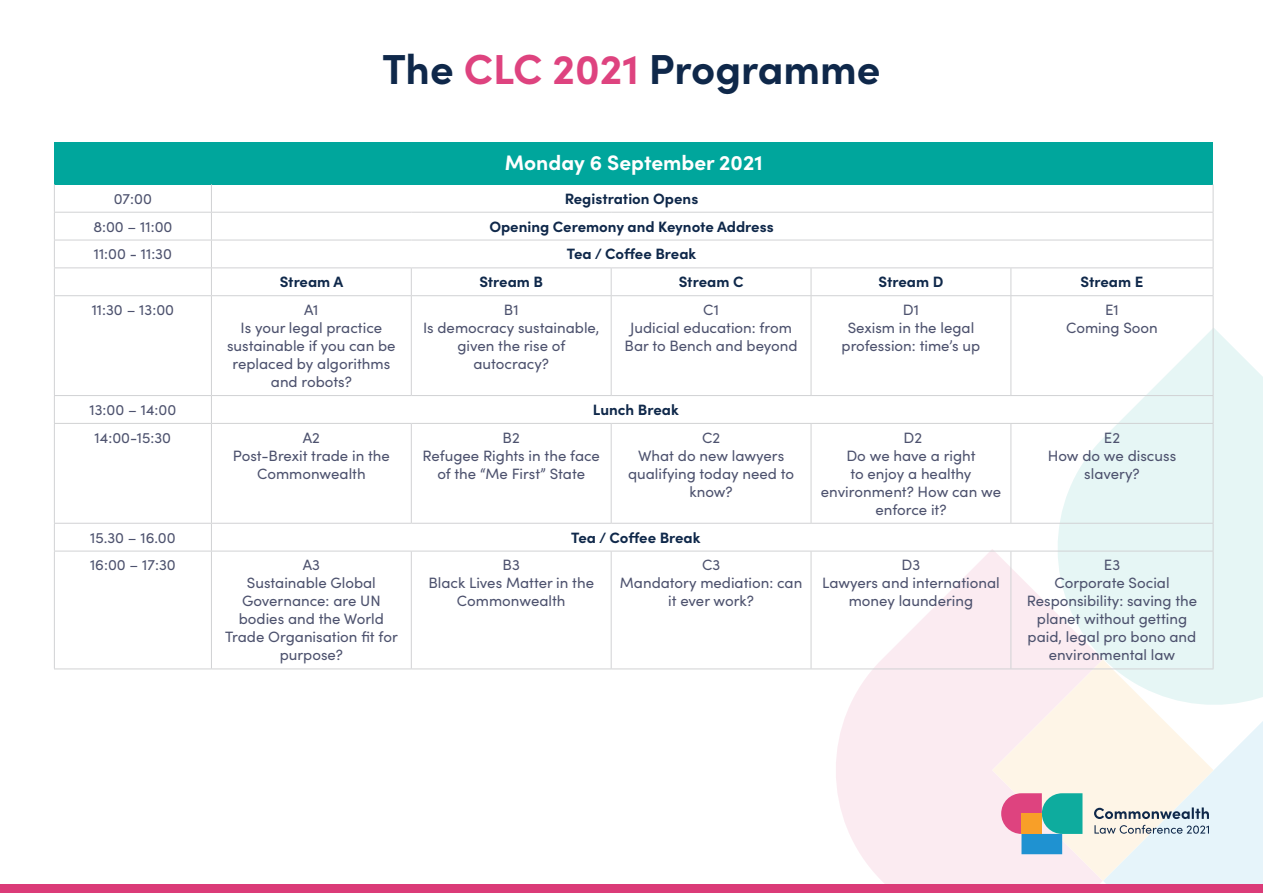
<style>
.page{position:relative;width:1263px;height:893px;background:#fff}
.page>*{position:absolute;margin:0;border:0;box-sizing:border-box;transform-origin:0 0}
.t1{font:700 42px "Sofia Pro";color:#0f284a}
.t2{font:700 21px "Sofia Pro";color:#fff}
.t3{font:15px/18px "Sofia Pro";color:#4d526e;text-align:center}
.t4{font:700 15px "Sofia Pro";color:#0f284a}
.s1{color:#de437f}
</style>
<div class="page">
<svg style="left:820px;top:549px;width:274px;height:335px;fill:#fbebf1"></svg>
<svg style="left:1042px;top:327px;width:221px;height:332px;fill:#e6f6f5"></svg>
<svg style="left:992px;top:659px;width:102px;height:222px;background:#fbefec"></svg>
<div style="left:0;top:884px;width:1263px;height:9px;background:#db3b78"></div>
<svg style="left:1001px;top:793px;width:81px;height:61px;background:#80a0b4"></svg>
<div style="left:1021px;top:814px;width:21px;height:20px;background:#f89f28"></div>
<svg style="left:1094px;top:659px;width:169px;height:225px;background:#edf1ef"></svg>
<div style="left:54px;top:142px;width:1159px;height:42px;background:#00a69c"></div>
<hr style="left:54px;top:212px;width:157px;height:1px;background:#d1d2d4">
<hr style="left:211px;top:212px;width:200px;height:1px;background:#d1d2d4">
<hr style="left:411px;top:212px;width:200px;height:1px;background:#d1d2d4">
<hr style="left:611px;top:212px;width:200px;height:1px;background:#d1d2d4">
<hr style="left:811px;top:212px;width:200px;height:1px;background:#d1d2d4">
<hr style="left:1011px;top:212px;width:202px;height:1px;background:#d1d2d4">
<hr style="left:54px;top:240px;width:157px;height:1px;background:#d1d2d4">
<hr style="left:211px;top:240px;width:200px;height:1px;background:#d1d2d4">
<hr style="left:411px;top:240px;width:200px;height:1px;background:#d1d2d4">
<hr style="left:611px;top:240px;width:200px;height:1px;background:#d1d2d4">
<hr style="left:811px;top:240px;width:200px;height:1px;background:#d1d2d4">
<hr style="left:1011px;top:240px;width:202px;height:1px;background:#d1d2d4">
<hr style="left:54px;top:267px;width:157px;height:1px;background:#d1d2d4">
<hr style="left:211px;top:267px;width:200px;height:1px;background:#d1d2d4">
<svg style="left:211px;top:184px;width:1px;height:111px"></svg>
<hr style="left:411px;top:267px;width:200px;height:1px;background:#d1d2d4">
<svg style="left:411px;top:268px;width:1px;height:27px"></svg>
<hr style="left:611px;top:267px;width:200px;height:1px;background:#d1d2d4">
<svg style="left:611px;top:268px;width:1px;height:27px"></svg>
<hr style="left:811px;top:267px;width:200px;height:1px;background:#d1d2d4">
<svg style="left:811px;top:268px;width:1px;height:27px"></svg>
<hr style="left:1011px;top:267px;width:202px;height:1px;background:#d1d2d4">
<hr style="left:54px;top:295px;width:157px;height:1px;background:#d1d2d4">
<hr style="left:211px;top:295px;width:200px;height:1px;background:#d1d2d4">
<hr style="left:211px;top:296px;width:1px;height:99px;background:#d1d2d4">
<hr style="left:411px;top:295px;width:200px;height:1px;background:#d1d2d4">
<hr style="left:411px;top:296px;width:1px;height:99px;background:#d1d2d4">
<hr style="left:611px;top:295px;width:200px;height:1px;background:#d1d2d4">
<hr style="left:611px;top:296px;width:1px;height:99px;background:#d1d2d4">
<hr style="left:811px;top:295px;width:200px;height:1px;background:#d1d2d4">
<hr style="left:811px;top:296px;width:1px;height:99px;background:#d1d2d4">
<hr style="left:1011px;top:295px;width:202px;height:1px;background:#d1d2d4">
<svg style="left:211px;top:396px;width:1px;height:27px"></svg>
<hr style="left:211px;top:424px;width:1px;height:99px;background:#d1d2d4">
<hr style="left:411px;top:424px;width:1px;height:99px;background:#d1d2d4">
<hr style="left:611px;top:424px;width:1px;height:99px;background:#d1d2d4">
<hr style="left:811px;top:424px;width:1px;height:99px;background:#d1d2d4">
<svg style="left:211px;top:524px;width:1px;height:27px"></svg>
<hr style="left:211px;top:551px;width:1px;height:118px;background:#d1d2d4">
<hr style="left:411px;top:551px;width:1px;height:118px;background:#d1d2d4">
<hr style="left:611px;top:551px;width:1px;height:118px;background:#d1d2d4">
<hr style="left:811px;top:551px;width:1px;height:118px;background:#d1d2d4">
<svg style="left:54px;top:184px;width:1px;height:111px"></svg>
<svg style="left:1010px;top:268px;width:1px;height:27px"></svg>
<svg style="left:1213px;top:184px;width:1px;height:111px"></svg>
<hr style="left:54px;top:296px;width:1px;height:99px;background:#d1d2d4">
<hr style="left:1010px;top:296px;width:1px;height:99px;background:#d1d2d4">
<hr style="left:1213px;top:296px;width:1px;height:99px;background:#d1d2d4">
<hr style="left:54px;top:395px;width:157px;height:1px;background:#d1d2d4">
<svg style="left:54px;top:396px;width:1px;height:27px"></svg>
<hr style="left:211px;top:395px;width:200px;height:1px;background:#d1d2d4">
<hr style="left:411px;top:395px;width:200px;height:1px;background:#d1d2d4">
<hr style="left:611px;top:395px;width:200px;height:1px;background:#d1d2d4">
<hr style="left:811px;top:395px;width:200px;height:1px;background:#d1d2d4">
<hr style="left:1011px;top:395px;width:202px;height:1px;background:#d1d2d4">
<svg style="left:1213px;top:396px;width:1px;height:27px"></svg>
<hr style="left:54px;top:423px;width:157px;height:1px;background:#d1d2d4">
<hr style="left:54px;top:424px;width:1px;height:99px;background:#d1d2d4">
<hr style="left:211px;top:423px;width:200px;height:1px;background:#d1d2d4">
<hr style="left:411px;top:423px;width:200px;height:1px;background:#d1d2d4">
<hr style="left:611px;top:423px;width:200px;height:1px;background:#d1d2d4">
<hr style="left:811px;top:423px;width:200px;height:1px;background:#d1d2d4">
<hr style="left:1011px;top:423px;width:202px;height:1px;background:#d1d2d4">
<hr style="left:1010px;top:424px;width:1px;height:99px;background:#d1d2d4">
<hr style="left:1213px;top:424px;width:1px;height:99px;background:#d1d2d4">
<hr style="left:54px;top:523px;width:157px;height:1px;background:#d1d2d4">
<svg style="left:54px;top:524px;width:1px;height:27px"></svg>
<hr style="left:211px;top:523px;width:200px;height:1px;background:#d1d2d4">
<hr style="left:411px;top:523px;width:200px;height:1px;background:#d1d2d4">
<hr style="left:611px;top:523px;width:200px;height:1px;background:#d1d2d4">
<hr style="left:811px;top:523px;width:200px;height:1px;background:#d1d2d4">
<hr style="left:1011px;top:523px;width:202px;height:1px;background:#d1d2d4">
<svg style="left:1213px;top:524px;width:1px;height:27px"></svg>
<hr style="left:54px;top:551px;width:157px;height:1px;background:#d1d2d4">
<hr style="left:54px;top:551px;width:1px;height:118px;background:#d1d2d4">
<hr style="left:211px;top:551px;width:200px;height:1px;background:#d1d2d4">
<hr style="left:411px;top:551px;width:200px;height:1px;background:#d1d2d4">
<hr style="left:611px;top:551px;width:200px;height:1px;background:#d1d2d4">
<hr style="left:811px;top:551px;width:200px;height:1px;background:#d1d2d4">
<hr style="left:1011px;top:551px;width:202px;height:1px;background:#d1d2d4">
<hr style="left:1010px;top:551px;width:1px;height:118px;background:#d1d2d4">
<hr style="left:1213px;top:551px;width:1px;height:118px;background:#d1d2d4">
<hr style="left:54px;top:669px;width:157px;height:1px;background:#d1d2d4">
<hr style="left:211px;top:669px;width:200px;height:1px;background:#d1d2d4">
<hr style="left:411px;top:669px;width:200px;height:1px;background:#d1d2d4">
<hr style="left:611px;top:669px;width:200px;height:1px;background:#d1d2d4">
<hr style="left:811px;top:669px;width:200px;height:1px;background:#d1d2d4">
<hr style="left:1011px;top:669px;width:202px;height:1px;background:#d1d2d4">
<p class="t1" style="left:382px;top:37px;width:500px">The <span class="s1">CLC 2021</span> Programme</p>
<p class="t2" style="left:505px;top:146px;width:259px">Monday 6 September 2021</p>
<p class="t3" style="left:114px;top:189px;width:40px">07:00</p>
<p class="t4" style="left:565px;top:187px;width:135px">Registration Opens</p>
<p class="t3" style="left:93px;top:216px;width:81px">8:00 – 11:00</p>
<p class="t4" style="left:489px;top:215px;width:286px">Opening Ceremony and Keynote Address</p>
<p class="t3" style="left:94px;top:244px;width:80px">11:00 - 11:30</p>
<p class="t4" style="left:567px;top:243px;width:131px">Tea / Coffee Break</p>
<p class="t4" style="left:280px;top:270px;width:65px">Stream A</p>
<p class="t4" style="left:479px;top:270px;width:65px">Stream B</p>
<p class="t4" style="left:679px;top:270px;width:66px">Stream C</p>
<p class="t4" style="left:878px;top:270px;width:66px">Stream D</p>
<p class="t4" style="left:1080px;top:270px;width:64px">Stream E</p>
<p class="t3" style="left:92px;top:300px;width:84px">11:30 – 13:00</p>
<p class="t3" style="left:304px;top:300px;width:16px">A1</p>
<p class="t3" style="left:227px;top:318px;width:170px">Is your legal practice sustainable if you can be replaced by algorithms and robots?</p>
<p class="t3" style="left:703px;top:300px;width:17px">C1</p>
<p class="t3" style="left:624px;top:318px;width:175px">Judicial education: from<br>Bar to Bench and beyond</p>
<p class="t3" style="left:504px;top:300px;width:16px">B1</p>
<p class="t3" style="left:423px;top:318px;width:178px">Is democracy sustainable, given the rise of autocracy?</p>
<p class="t3" style="left:903px;top:300px;width:18px">D1</p>
<p class="t3" style="left:841px;top:318px;width:140px">Sexism in the legal profession: time’s up</p>
<p class="t3" style="left:1105px;top:300px;width:15px">E1</p>
<p class="t3" style="left:1066px;top:318px;width:93px">Coming Soon</p>
<p class="t3" style="left:90px;top:400px;width:88px">13:00 – 14:00</p>
<p class="t4" style="left:593px;top:398px;width:87px">Lunch Break</p>
<p class="t3" style="left:95px;top:428px;width:78px">14:00-15:30</p>
<p class="t3" style="left:303px;top:428px;width:19px">A2</p>
<p class="t3" style="left:233px;top:446px;width:159px">Post-Brexit trade in the<br>Commonwealth</p>
<p class="t3" style="left:702px;top:428px;width:20px">C2</p>
<p class="t3" style="left:628px;top:446px;width:168px">What do new lawyers qualifying today need to know?</p>
<p class="t3" style="left:503px;top:428px;width:19px">B2</p>
<p class="t3" style="left:423px;top:446px;width:179px">Refugee Rights in the face of the “Me First” State</p>
<p class="t3" style="left:90px;top:527px;width:87px">15.30 – 16.00</p>
<p class="t4" style="left:571px;top:526px;width:131px">Tea / Coffee Break</p>
<p class="t3" style="left:90px;top:555px;width:87px">16:00 – 17:30</p>
<p class="t3" style="left:303px;top:555px;width:19px">A3</p>
<p class="t3" style="left:225px;top:573px;width:174px">Sustainable Global<br>Governance: are UN bodies and the World<br>Trade Organisation fit for purpose?</p>
<p class="t3" style="left:702px;top:555px;width:20px">C3</p>
<p class="t3" style="left:620px;top:573px;width:184px">Mandatory mediation: can it ever work?</p>
<p class="t3" style="left:503px;top:555px;width:19px">B3</p>
<p class="t3" style="left:428px;top:573px;width:167px">Black Lives Matter in the<br>Commonwealth</p>
<p class="t3" style="left:903px;top:428px;width:20px">D2</p>
<p class="t3" style="left:821px;top:446px;width:182px">Do we have a right<br>to enjoy a healthy environment? How can we enforce it?</p>
<p class="t3" style="left:902px;top:555px;width:20px">D3</p>
<p class="t3" style="left:822px;top:573px;width:179px">Lawyers and international money laundering</p>
<p class="t3" style="left:1104px;top:428px;width:18px">E2</p>
<p class="t3" style="left:1048px;top:446px;width:130px">How do we discuss slavery?</p>
<p class="t3" style="left:1104px;top:555px;width:18px">E3</p>
<p class="t3" style="left:1027px;top:573px;width:172px">Corporate Social<br>Responsibility: saving the planet without getting paid, legal pro bono and environmental law</p>
</div>
